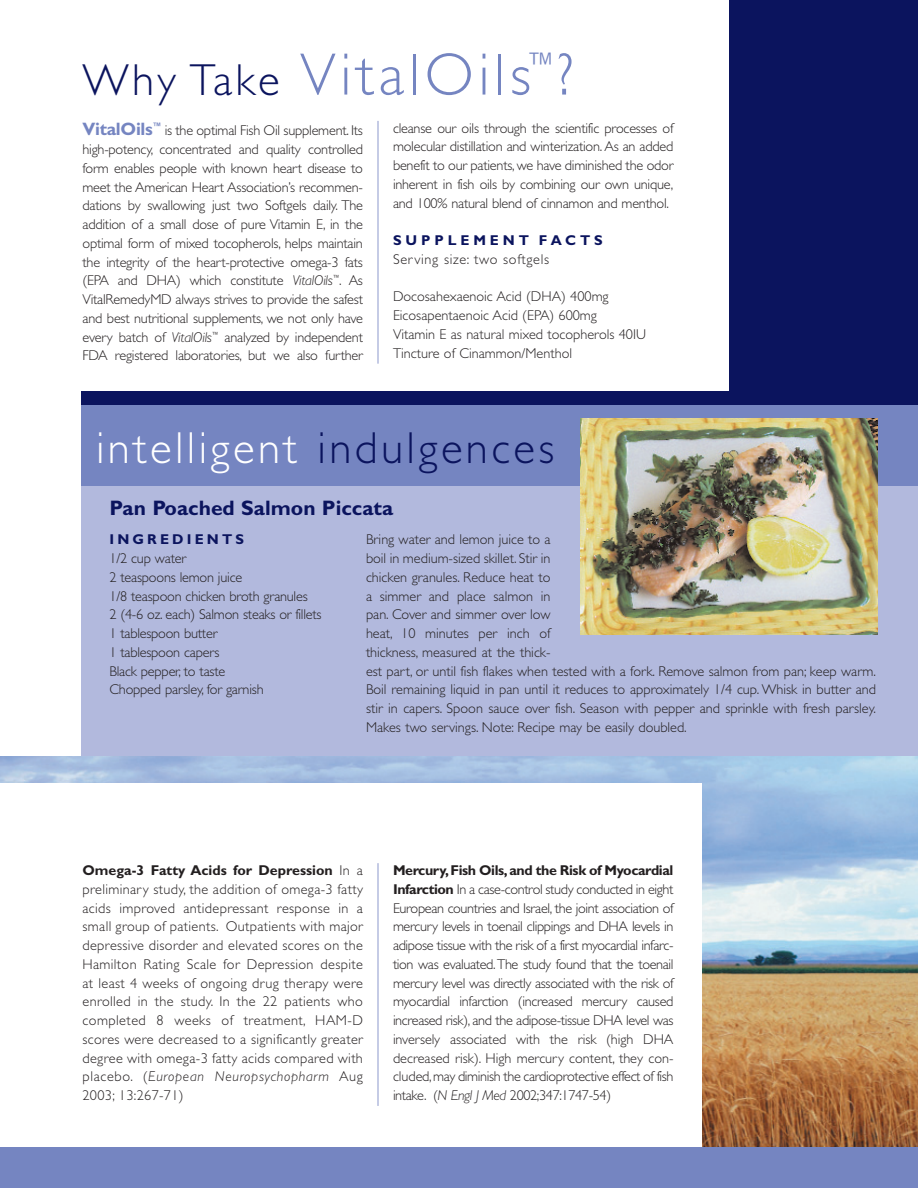
<style>
.page{position:relative;width:918px;height:1188px;background:#fff}
.page>*{position:absolute;margin:0;border:0;box-sizing:border-box;transform-origin:0 0}
.t1{font:300 60px "Gill Sans";letter-spacing:.075em;color:#7585c1}
.t2{font:300 45px "Gill Sans";letter-spacing:.075em;color:#fff}
.t3{font:700 21px "Gill Sans";color:#0b145e}
.t4{font:300 14.25px/18.8px "Gill Sans";color:#231f20;text-align:justify}
.t5{font:300 14.25px "Gill Sans";letter-spacing:.05em;color:#231f20}
.t6{font:700 14.25px "Gill Sans";letter-spacing:.275em;color:#0b145e}
.t7{font:700 14.25px "Gill Sans";letter-spacing:.235em;color:#0b145e}
.s1{font-size:45px;color:#0b145e}
.s2{font-weight:700;font-size:18px;color:#7585c1}
.s3{font-style:italic}
.s4{color:#0b145e}
.s5{font-weight:700}
</style>
<div class="page">
<img style="left:0;top:756px;width:918px;height:392px">
<hr style="left:378px;top:121px;width:1px;height:243px;background:#8d98cc">
<div style="left:729px;top:0;width:189px;height:756px;background:#0b145e"></div>
<div style="left:0;top:783px;width:702px;height:379px;background:#fff"></div>
<div style="left:0;top:1148px;width:918px;height:40px;background:#7585c1"></div>
<div style="left:81px;top:486px;width:837px;height:270px;background:#b2b9dd"></div>
<div style="left:81px;top:405px;width:837px;height:81px;background:#7585c1"></div>
<div style="left:81px;top:392px;width:648px;height:13px;background:#0b145e"></div>
<img style="left:580px;top:418px;width:298px;height:216px">
<hr style="left:378px;top:863px;width:1px;height:243px;background:#8d98cc">
<h1 class="t1" style="left:82px;top:54px;width:493px"><span class="s1">Why Take</span> VitalOils<sup>™</sup>?</h1>
<p class="t4" style="left:82px;top:123px;width:282px"><span class="s2">VitalOils</span><sup>™</sup> is the optimal Fish Oil supplement. Its high-potency, concentrated and quality controlled form enables people with known heart disease to meet the American Heart Association’s recommen&shy;dations by swallowing just two Softgels daily. The addition of a small dose of pure Vitamin E, in the optimal form of mixed tocopherols, helps maintain the integrity of the heart-protective omega-3 fats (EPA and DHA) which constitute <span class="s3">VitalOils</span><sup>™</sup>. As VitalRemedyMD always strives to provide the safest and best nutritional supplements, we not only have every batch of <span class="s3">VitalOils</span><sup>™</sup> analyzed by independent FDA registered laboratories, but we also further</p>
<p class="t4" style="left:393px;top:120px;width:282px">cleanse our oils through the scientific processes of molecular distillation and winterization. As an added benefit to our patients, we have diminished the odor inherent in fish oils by combining our own unique, and 100% natural blend of cinnamon and menthol.</p>
<p class="t6" style="left:393px;top:235px;width:211px">SUPPLEMENT FACTS</p>
<p class="t5" style="left:393px;top:254px;width:158px">Serving size: two softgels</p>
<p class="t4" style="left:393px;top:289px;width:255px;text-align:left">Docosahexaenoic Acid (DHA) 400mg Eicosapentaenoic Acid (EPA) 600mg<br>Vitamin E as natural mixed tocopherols 40IU Tincture of Cinammon/Menthol</p>
<h2 class="t2" style="left:96px;top:433px;width:460px">intelligent <span class="s4">indulgences</span></h2>
<h3 class="t3" style="left:110px;top:501px;width:285px">Pan Poached Salmon Piccata</h3>
<p class="t7" style="left:110px;top:535px;width:136px">INGREDIENTS</p>
<p class="t4" style="left:110px;top:551px;width:214px;text-align:left">1/2 cup water<br>2 teaspoons lemon juice<br>1/8 teaspoon chicken broth granules<br>2 (4-6 oz. each) Salmon steaks or fillets<br>1 tablespoon butter<br>1 tablespoon capers<br>Black pepper, to taste<br>Chopped parsley, for garnish</p>
<p class="t4" style="left:366px;top:532px;width:512px;text-align:left">Bring water and lemon juice to a<br>boil in medium-sized skillet. Stir in<br>chicken granules. Reduce heat to<br>a simmer and place salmon in<br>pan. Cover and simmer over low<br>heat, 10 minutes per inch of<br>thickness, measured at the thick-<br>est part, or until fish flakes when tested with a fork. Remove salmon from pan; keep warm.<br>Boil remaining liquid in pan until it reduces to approximately 1/4 cup. Whisk in butter and stir in capers. Spoon sauce over fish. Season with pepper and sprinkle with fresh parsley.<br>Makes two servings. Note: Recipe may be easily doubled.</p>
<p class="t4" style="left:82px;top:863px;width:282px"><span class="s5">Omega-3 Fatty Acids for Depression</span> In a preliminary study, the addition of omega-3 fatty acids improved antidepressant response in a small group of patients. Outpatients with major depressive disorder and elevated scores on the Hamilton Rating Scale for Depression despite at least 4 weeks of ongoing drug therapy were enrolled in the study. In the 22 patients who completed 8 weeks of treatment, HAM-D scores were decreased to a significantly greater degree with omega-3 fatty acids compared with placebo. (<span class="s3">European Neuropsychopharm</span> Aug 2003; 13:267-71)</p>
<p class="t4" style="left:393px;top:863px;width:282px"><span class="s5">Mercury,Fish Oils,and the Risk of Myocardial Infarction</span> In a case-control study conducted in eight European countries and Israel, the joint association of mercury levels in toenail clippings and DHA levels in adipose tissue with the risk of a first myocardial infarc&shy;tion was evaluated.The study found that the toenail mercury level was directly associated with the risk of myocardial infarction (increased mercury caused increased risk), and the adipose-tissue DHA level was inversely associated with the risk (high DHA decreased risk). High mercury content, they con&shy;cluded,may diminish the cardioprotective effect of fish intake. (<span class="s3">N Engl J Med</span> 2002;347:1747-54)</p>
</div>
